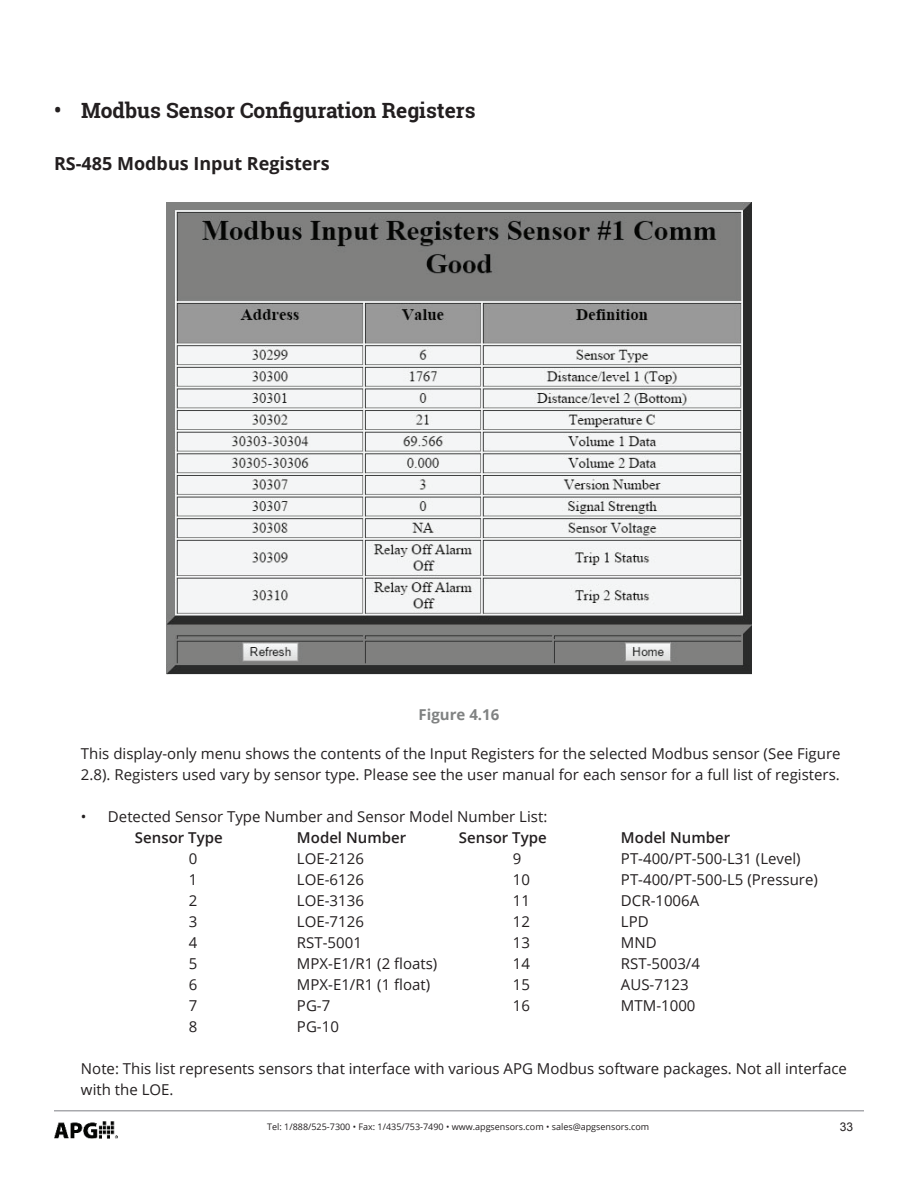
<style>
.page{position:relative;width:918px;height:1188px;background:#fff}
.page>*{position:absolute;margin:0;border:0;box-sizing:border-box;transform-origin:0 0}
.t1{font:700 21px "Roboto Slab";color:#231f20}
.t2{font:700 18px "Open Sans";color:#231f20}
.t3{font:15px/21px "Open Sans";color:#231f20}
.t4{font:600 15px "Open Sans";color:#231f20}
.t5{font:700 15px "Open Sans";color:#808282}
.t6{font:12px "Arial";color:#231f20}
.t7{font:9px "Open Sans";color:#231f20}
</style>
<div class="page">
<hr style="left:54px;top:1110px;width:810px;height:1px;background:#a8a9ad">
<img style="left:54px;top:1122px;width:63px;height:17px">
<img style="left:166px;top:202px;width:586px;height:473px">
<h1 class="t1" style="left:54px;top:102px;width:423px">• Modbus Sensor Configuration Registers</h1>
<p class="t2" style="left:54px;top:156px;width:277px">RS-485 Modbus Input Registers</p>
<p class="t5" style="left:419px;top:709px;width:82px">Figure 4.16</p>
<p class="t3" style="left:81px;top:743px;width:761px">This display-only menu shows the contents of the Input Registers for the selected Modbus sensor (See Figure<br>2.8). Registers used vary by sensor type. Please see the user manual for each sensor for a full list of registers.</p>
<p class="t3" style="left:81px;top:808px;width:468px">• Detected Sensor Type Number and Sensor Model Number List:</p>
<p class="t4" style="left:135px;top:832px;width:89px">Sensor Type</p>
<p class="t4" style="left:297px;top:832px;width:111px">Model Number</p>
<p class="t4" style="left:459px;top:832px;width:89px">Sensor Type</p>
<p class="t4" style="left:621px;top:832px;width:111px">Model Number</p>
<p class="t3" style="left:189px;top:848px;width:10px">0</p>
<p class="t3" style="left:297px;top:848px;width:68px">LOE-2126</p>
<p class="t3" style="left:513px;top:848px;width:10px">9</p>
<p class="t3" style="left:621px;top:848px;width:181px">PT-400/PT-500-L31 (Level)</p>
<p class="t3" style="left:189px;top:869px;width:10px">1</p>
<p class="t3" style="left:297px;top:869px;width:68px">LOE-6126</p>
<p class="t3" style="left:513px;top:869px;width:19px">10</p>
<p class="t3" style="left:621px;top:869px;width:198px">PT-400/PT-500-L5 (Pressure)</p>
<p class="t3" style="left:189px;top:890px;width:10px">2</p>
<p class="t3" style="left:297px;top:890px;width:68px">LOE-3136</p>
<p class="t3" style="left:513px;top:890px;width:19px">11</p>
<p class="t3" style="left:621px;top:890px;width:80px">DCR-1006A</p>
<p class="t3" style="left:189px;top:911px;width:10px">3</p>
<p class="t3" style="left:297px;top:911px;width:68px">LOE-7126</p>
<p class="t3" style="left:513px;top:911px;width:19px">12</p>
<p class="t3" style="left:621px;top:911px;width:29px">LPD</p>
<p class="t3" style="left:189px;top:932px;width:10px">4</p>
<p class="t3" style="left:297px;top:932px;width:66px">RST-5001</p>
<p class="t3" style="left:513px;top:932px;width:19px">13</p>
<p class="t3" style="left:621px;top:932px;width:37px">MND</p>
<p class="t3" style="left:189px;top:953px;width:10px">5</p>
<p class="t3" style="left:297px;top:953px;width:142px">MPX-E1/R1 (2 floats)</p>
<p class="t3" style="left:513px;top:953px;width:19px">14</p>
<p class="t3" style="left:621px;top:953px;width:81px">RST-5003/4</p>
<p class="t3" style="left:189px;top:974px;width:10px">6</p>
<p class="t3" style="left:297px;top:974px;width:135px">MPX-E1/R1 (1 float)</p>
<p class="t3" style="left:513px;top:974px;width:19px">15</p>
<p class="t3" style="left:621px;top:974px;width:69px">AUS-7123</p>
<p class="t3" style="left:189px;top:997px;width:10px">7</p>
<p class="t3" style="left:297px;top:997px;width:35px">PG-7</p>
<p class="t3" style="left:513px;top:997px;width:19px">16</p>
<p class="t3" style="left:621px;top:997px;width:76px">MTM-1000</p>
<p class="t3" style="left:189px;top:1016px;width:10px">8</p>
<p class="t3" style="left:297px;top:1016px;width:43px">PG-10</p>
<p class="t3" style="left:81px;top:1058px;width:767px">Note: This list represents sensors that interface with various APG Modbus software packages. Not all interface with the LOE.</p>
<p class="t7" style="left:267px;top:1123px;width:383px">Tel: 1/888/525-7300 • Fax: 1/435/753-7490 • www.apgsensors.com • sales@apgsensors.com</p>
<p class="t6" style="left:840px;top:1119px;width:15px">33</p>
</div>
